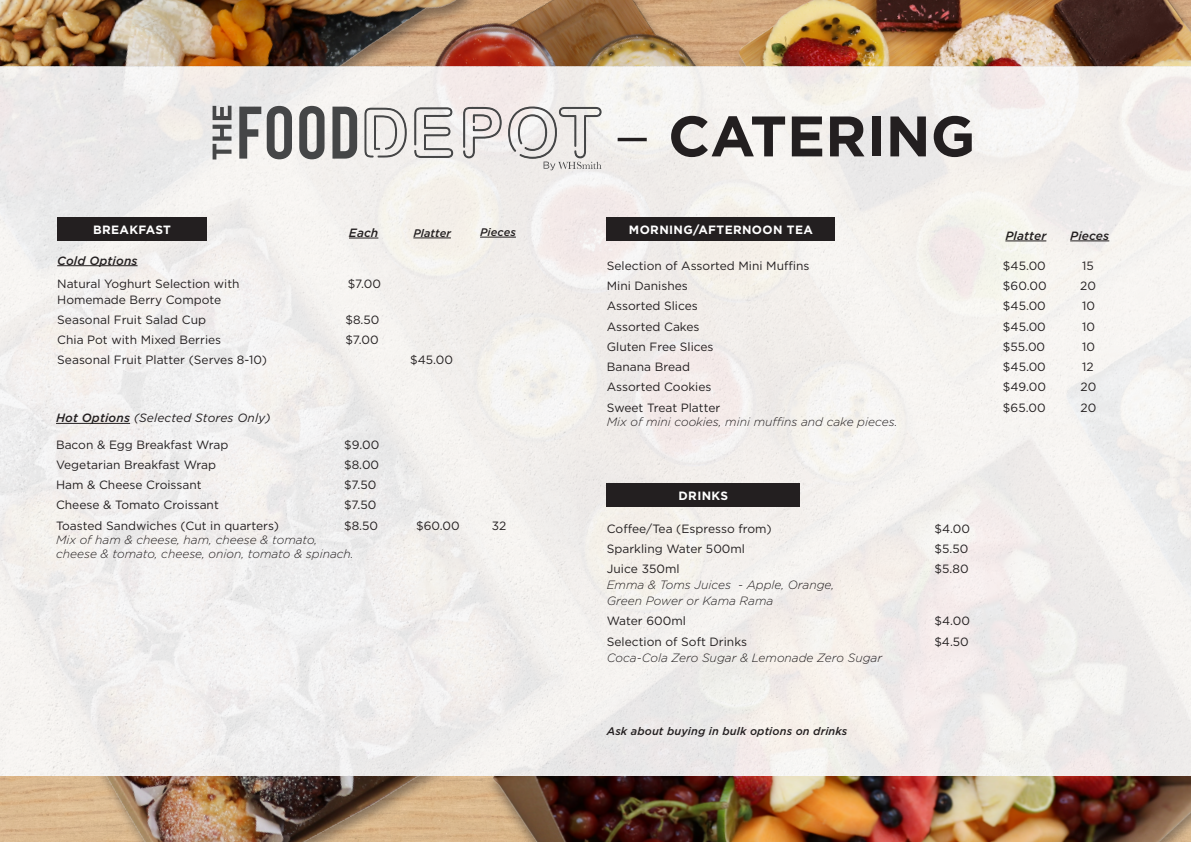
<style>
.page{position:relative;width:1191px;height:842px;background:#fff}
.page>*{position:absolute;margin:0;border:0;box-sizing:border-box;transform-origin:0 0}
.t1{font:700 57px "Gotham";color:#231f20}
.t2{font:12px "Gotham";color:#231f20}
.t3{font:italic 300 12px/14px "Gotham";color:#231f20}
.t4{font:700 12px "Gotham";letter-spacing:.03em;color:#fff}
.t5{font:italic 12px "Gotham";letter-spacing:.01em;color:#231f20}
.t6{font:italic 500 12px "Gotham";letter-spacing:.01em;color:#231f20}
.t7{font:italic 500 11px "Gotham";letter-spacing:.01em;color:#231f20}
.s1{font-weight:500}
</style>
<div class="page">
<img style="left:0;top:775px;width:459px;height:67px">
<img style="left:459px;top:775px;width:732px;height:67px">
<img style="left:491px;top:0;width:204px;height:67px">
<img style="left:695px;top:0;width:496px;height:67px">
<img style="left:0;top:0;width:485px;height:67px">
<div style="left:0;top:67px;width:1191px;height:708px;background:#f3efed"></div>
<div style="left:57px;top:218px;width:150px;height:23px;background:#231f20"></div>
<hr style="left:57px;top:265px;width:81px;height:1px;background:#231f20">
<svg style="left:349px;top:238px;width:29px;height:1px"></svg>
<hr style="left:413px;top:238px;width:38px;height:1px;background:#231f20">
<hr style="left:56px;top:423px;width:74px;height:1px;background:#231f20">
<div style="left:607px;top:218px;width:228px;height:23px;background:#231f20"></div>
<hr style="left:480px;top:237px;width:36px;height:1px;background:#231f20">
<hr style="left:1005px;top:241px;width:41px;height:1px;background:#231f20">
<hr style="left:1070px;top:241px;width:39px;height:1px;background:#231f20">
<div style="left:607px;top:483px;width:193px;height:24px;background:#231f20"></div>
<svg style="left:239px;top:107px;width:22px;height:52px"></svg>
<svg style="left:267px;top:106px;width:25px;height:53px"></svg>
<svg style="left:299px;top:106px;width:25px;height:53px"></svg>
<svg style="left:332px;top:107px;width:25px;height:52px"></svg>
<svg style="left:213px;top:106px;width:18px;height:53px"></svg>
<svg style="left:364px;top:108px;width:43px;height:50px"></svg>
<svg style="left:414px;top:107px;width:39px;height:51px"></svg>
<svg style="left:463px;top:107px;width:39px;height:51px"></svg>
<svg style="left:508px;top:106px;width:93px;height:64px"></svg>
<hr style="left:617px;top:138px;width:30px;height:3px;background:#231f20">
<p class="t4" style="left:93px;top:221px;width:80px">BREAKFAST</p>
<p class="t6" style="left:57px;top:252px;width:82px">Cold Options</p>
<p class="t6" style="left:349px;top:225px;width:31px">Each</p>
<p class="t7" style="left:413px;top:226px;width:39px">Platter</p>
<p class="t2" style="left:57px;top:276px;width:184px">Natural Yoghurt Selection with</p>
<p class="t2" style="left:348px;top:276px;width:35px">$7.00</p>
<p class="t2" style="left:57px;top:292px;width:165px">Homemade Berry Compote</p>
<p class="t2" style="left:57px;top:312px;width:150px">Seasonal Fruit Salad Cup</p>
<p class="t2" style="left:345px;top:312px;width:36px">$8.50</p>
<p class="t2" style="left:57px;top:332px;width:165px">Chia Pot with Mixed Berries</p>
<p class="t2" style="left:345px;top:332px;width:35px">$7.00</p>
<p class="t2" style="left:57px;top:352px;width:211px">Seasonal Fruit Platter (Serves 8-10)</p>
<p class="t2" style="left:410px;top:352px;width:44px">$45.00</p>
<p class="t5" style="left:56px;top:410px;width:216px"><span class="s1">Hot Options</span> (Selected Stores Only)</p>
<p class="t1" style="left:668px;top:98px;width:309px">CATERING</p>
<p class="t7" style="left:480px;top:225px;width:37px">Pieces</p>
<p class="t4" style="left:629px;top:221px;width:185px">MORNING/AFTERNOON TEA</p>
<p class="t6" style="left:1005px;top:228px;width:42px">Platter</p>
<p class="t6" style="left:1070px;top:228px;width:41px">Pieces</p>
<p class="t2" style="left:607px;top:258px;width:204px">Selection of Assorted Mini Muffins</p>
<p class="t2" style="left:1003px;top:258px;width:44px">$45.00</p>
<p class="t2" style="left:1082px;top:258px;width:13px">15</p>
<p class="t2" style="left:607px;top:278px;width:83px">Mini Danishes</p>
<p class="t2" style="left:1003px;top:278px;width:45px">$60.00</p>
<p class="t2" style="left:1080px;top:278px;width:17px">20</p>
<p class="t2" style="left:607px;top:298px;width:93px">Assorted Slices</p>
<p class="t2" style="left:1003px;top:298px;width:44px">$45.00</p>
<p class="t2" style="left:1082px;top:298px;width:14px">10</p>
<p class="t2" style="left:607px;top:319px;width:94px">Assorted Cakes</p>
<p class="t2" style="left:1003px;top:319px;width:44px">$45.00</p>
<p class="t2" style="left:1082px;top:319px;width:14px">10</p>
<p class="t2" style="left:607px;top:339px;width:108px">Gluten Free Slices</p>
<p class="t2" style="left:1003px;top:339px;width:44px">$55.00</p>
<p class="t2" style="left:1082px;top:339px;width:14px">10</p>
<p class="t2" style="left:607px;top:359px;width:85px">Banana Bread</p>
<p class="t2" style="left:1003px;top:359px;width:44px">$45.00</p>
<p class="t2" style="left:1082px;top:359px;width:13px">12</p>
<p class="t2" style="left:607px;top:379px;width:106px">Assorted Cookies</p>
<p class="t2" style="left:1003px;top:379px;width:45px">$49.00</p>
<p class="t2" style="left:1080px;top:379px;width:17px">20</p>
<p class="t2" style="left:607px;top:400px;width:115px">Sweet Treat Platter</p>
<p class="t2" style="left:1003px;top:400px;width:44px">$65.00</p>
<p class="t2" style="left:1080px;top:400px;width:17px">20</p>
<p class="t3" style="left:607px;top:414px;width:292px">Mix of mini cookies, mini muffins and cake pieces.</p>
<p class="t2" style="left:56px;top:437px;width:174px">Bacon &amp; Egg Breakfast Wrap</p>
<p class="t2" style="left:344px;top:437px;width:37px">$9.00</p>
<p class="t2" style="left:56px;top:457px;width:162px">Vegetarian Breakfast Wrap</p>
<p class="t2" style="left:344px;top:457px;width:37px">$8.00</p>
<p class="t2" style="left:56px;top:477px;width:147px">Ham &amp; Cheese Croissant</p>
<p class="t2" style="left:344px;top:477px;width:34px">$7.50</p>
<p class="t2" style="left:56px;top:497px;width:164px">Cheese &amp; Tomato Croissant</p>
<p class="t2" style="left:344px;top:497px;width:34px">$7.50</p>
<p class="t2" style="left:56px;top:518px;width:224px">Toasted Sandwiches (Cut in quarters)</p>
<p class="t2" style="left:344px;top:518px;width:36px">$8.50</p>
<p class="t2" style="left:416px;top:518px;width:45px">$60.00</p>
<p class="t2" style="left:492px;top:518px;width:16px">32</p>
<p class="t3" style="left:56px;top:532px;width:299px">Mix of ham &amp; cheese, ham, cheese &amp; tomato, cheese &amp; tomato, cheese, onion, tomato &amp; spinach.</p>
<p class="t4" style="left:678px;top:488px;width:51px">DRINKS</p>
<p class="t2" style="left:607px;top:521px;width:166px">Coffee/Tea (Espresso from)</p>
<p class="t2" style="left:934px;top:521px;width:37px">$4.00</p>
<p class="t2" style="left:607px;top:541px;width:140px">Sparkling Water 500ml</p>
<p class="t2" style="left:934px;top:541px;width:35px">$5.50</p>
<p class="t2" style="left:607px;top:561px;width:74px">Juice 350ml</p>
<p class="t2" style="left:934px;top:561px;width:36px">$5.80</p>
<p class="t3" style="left:607px;top:576px;width:229px;line-height:16px">Emma &amp; Toms Juices - Apple, Orange,<br>Green Power or Kama Rama</p>
<p class="t2" style="left:607px;top:613px;width:81px">Water 600ml</p>
<p class="t2" style="left:934px;top:613px;width:37px">$4.00</p>
<p class="t2" style="left:607px;top:634px;width:142px">Selection of Soft Drinks</p>
<p class="t2" style="left:934px;top:634px;width:36px">$4.50</p>
<p class="t3" style="left:607px;top:650px;width:277px">Coca-Cola Zero Sugar &amp; Lemonade Zero Sugar</p>
<p class="t7" style="left:607px;top:723px;width:242px">Ask about buying in bulk options on drinks</p>
</div>
